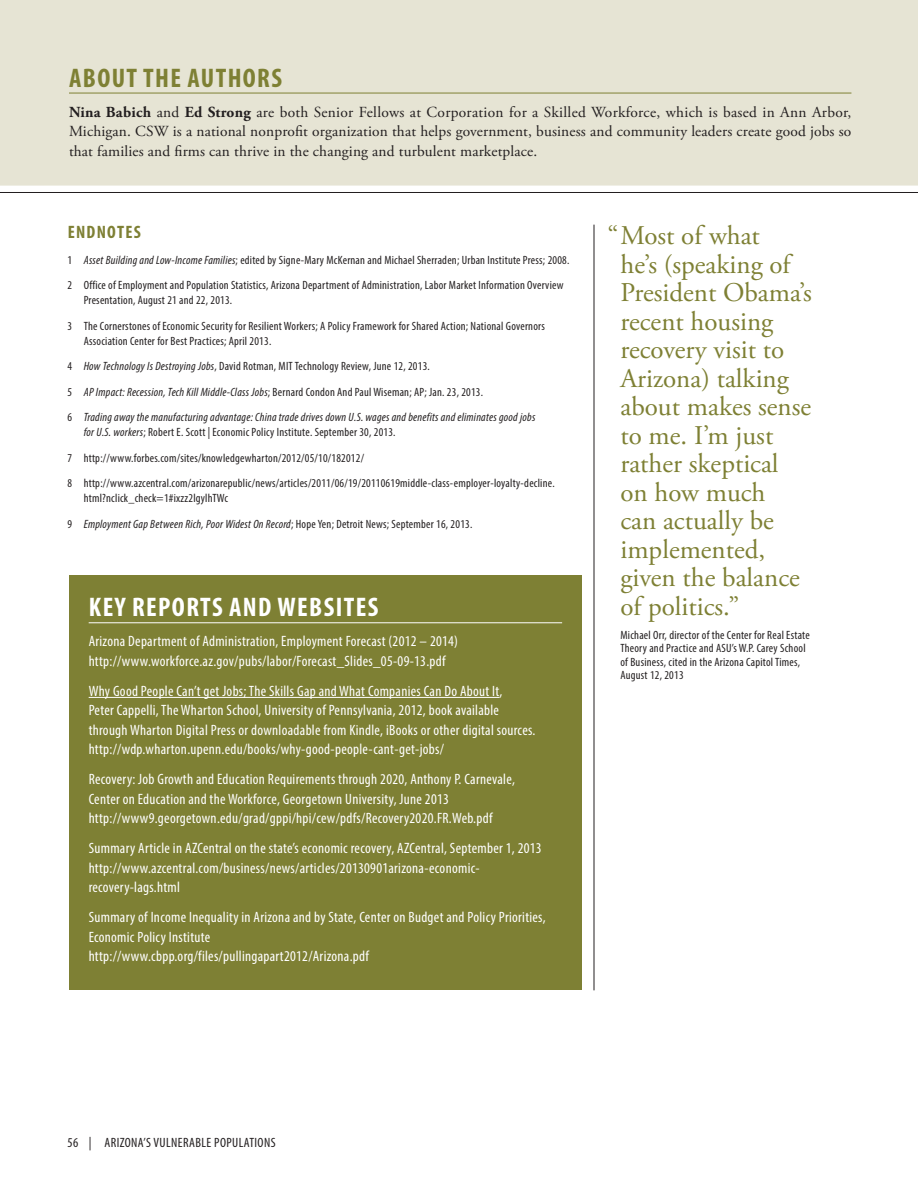
<style>
.page{position:relative;width:918px;height:1188px;background:#fff}
.page>*{position:absolute;margin:0;border:0;box-sizing:border-box;transform-origin:0 0}
.Callout_Quote{font:27px/28.5px "Adobe Garamond Pro";color:#7e8034}
.A_Head{font:700 condensed 27px "Myriad Pro";letter-spacing:.05em;color:#fff}
.A_Head-2{font:700 condensed 27px "Myriad Pro";letter-spacing:.05em;color:#7e8034}
.B_Head{font:700 condensed 18px "Myriad Pro";letter-spacing:.07em;color:#7e8034}
.RTF{font:15.3px/19.5px "Adobe Garamond Pro";letter-spacing:.01em;color:#231f20;text-align:justify}
.Sidebar_RTF{font:condensed 15px/19.5px "Myriad Pro";letter-spacing:.02em;color:#fff}
.t1{font:condensed 13.5px "Myriad Pro";letter-spacing:.03em;color:#231f20}
.EndNote{font:condensed 12px/15px "Myriad Pro";letter-spacing:.02em;color:#231f20}
.EndNote-2{font:italic condensed 12px/15px "Myriad Pro";letter-spacing:.02em;color:#231f20}
.Attribution{font:condensed 12px/13.5px "Myriad Pro";letter-spacing:.02em;color:#231f20}
.s1{font-weight:700}
.s2{font-style:italic}
.s3{font-style:normal}
</style>
<div class="page">
<div style="left:0;top:0;width:918px;height:186px;background:#e6e4d4"></div>
<hr style="left:69px;top:93px;width:782px;height:1px;background:#7e8034">
<hr style="left:0;top:192px;width:918px;height:1px;background:#231f20">
<div style="left:69px;top:576px;width:513px;height:414px;background:#7e8034"></div>
<hr style="left:89px;top:622px;width:473px;height:1px;background:#fff">
<hr style="left:89px;top:697px;width:411px;height:1px;background:#fff">
<hr style="left:594px;top:225px;width:1px;height:765px;background:#231f20">
<p class="A_Head-2" style="left:69px;top:61px;width:214px">ABOUT THE AUTHORS</p>
<p class="RTF" style="left:69px;top:103px;width:784px"><span class="s1">Nina Babich</span> and <span class="s1">Ed Strong</span> are both Senior Fellows at Corporation for a Skilled Workforce, which is based in Ann Arbor, Michigan. CSW is a national nonprofit organization that helps government, business and community leaders create good jobs so that families and firms can thrive in the changing and turbulent marketplace.</p>
<p class="B_Head" style="left:68px;top:221px;width:75px">ENDNOTES</p>
<p class="EndNote" style="left:68px;top:252px;width:503px">1 <span class="s2">Asset Building and Low-Income Families</span>; edited by Signe-Mary McKernan and Michael Sherraden; Urban Institute Press; 2008.</p>
<p class="EndNote" style="left:84px;top:278px;width:481px;text-indent:-16px">2 Office of Employment and Population Statistics, Arizona Department of Administration, Labor Market Information Overview<br>Presentation, August 21 and 22, 2013.</p>
<p class="EndNote" style="left:84px;top:318px;width:463px;text-indent:-16px">3 The Cornerstones of Economic Security for Resilient Workers; A Policy Framework for Shared Action; National Governors<br>Association Center for Best Practices; April 2013.</p>
<p class="EndNote" style="left:68px;top:359px;width:364px">4 <span class="s2">How Technology Is Destroying Jobs</span>, David Rotman, MIT Technology Review, June 12, 2013.</p>
<p class="EndNote" style="left:68px;top:384px;width:417px">5 <span class="s2">AP Impact: Recession, Tech Kill Middle-Class Jobs</span>; Bernard Condon And Paul Wiseman; AP; Jan. 23, 2013.</p>
<p class="EndNote-2" style="left:84px;top:410px;width:453px;text-indent:-16px"><span class="s3">6</span> Trading away the manufacturing advantage: China trade drives down U.S. wages and benefits and eliminates good jobs for U.S. workers<span class="s3">; Robert E. Scott | Economic Policy Institute. September 30, 2013.</span></p>
<p class="EndNote" style="left:68px;top:450px;width:298px">7 http://www.forbes.com/sites/knowledgewharton/2012/05/10/182012/</p>
<p class="EndNote" style="left:84px;top:476px;width:472px;text-indent:-16px">8 http://www.azcentral.com/arizonarepublic/news/articles/2011/06/19/20110619middle-class-employer-loyalty-decline. html?nclick_check=1#ixzz2lgylhTWc</p>
<p class="EndNote-2" style="left:68px;top:516px;width:406px"><span class="s3">9</span> Employment Gap Between Rich, Poor Widest On Record<span class="s3">; Hope Yen; Detroit News; September 16, 2013.</span></p>
<p class="A_Head" style="left:89px;top:591px;width:291px">KEY REPORTS AND WEBSITES</p>
<p class="Sidebar_RTF" style="left:89px;top:632px;width:371px">Arizona Department of Administration, Employment Forecast (2012 – 2014) http://www.workforce.az.gov/pubs/labor/Forecast_Slides_05-09-13.pdf</p>
<p class="Sidebar_RTF" style="left:89px;top:681px;width:448px">Why Good People Can’t get Jobs; The Skills Gap and What Companies Can Do About It,<br>Peter Cappelli, The Wharton School, University of Pennsylvania, 2012, book available through Wharton Digital Press or downloadable from Kindle, iBooks or other digital sources. http://wdp.wharton.upenn.edu/books/why-good-people-cant-get-jobs/</p>
<p class="Sidebar_RTF" style="left:89px;top:770px;width:428px">Recovery: Job Growth and Education Requirements through 2020, Anthony P. Carnevale,<br>Center on Education and the Workforce, Georgetown University, June 2013 http://www9.georgetown.edu/grad/gppi/hpi/cew/pdfs/Recovery2020.FR.Web.pdf</p>
<p class="Sidebar_RTF" style="left:89px;top:839px;width:455px">Summary Article in AZCentral on the state’s economic recovery, AZCentral, September 1, 2013 http://www.azcentral.com/business/news/articles/20130901arizona-economic&shy;recovery-lags.html</p>
<p class="Sidebar_RTF" style="left:89px;top:908px;width:458px">Summary of Income Inequality in Arizona and by State, Center on Budget and Policy Priorities,<br>Economic Policy Institute<br>http://www.cbpp.org/files/pullingapart2012/Arizona.pdf</p>
<p class="Callout_Quote" style="left:620px;top:222px;width:193px;text-indent:-13px">“Most of what<br>he’s (speaking of<br>President Obama’s recent housing recovery visit to<br>Arizona) talking about makes sense to me. I’m just rather skeptical on how much<br>can actually be implemented, given the balance of politics.”</p>
<p class="Attribution" style="left:620px;top:628px;width:191px">Michael Orr, director of the Center for Real Estate Theory and Practice and ASU’s W.P. Carey School of Business, cited in the Arizona Capitol Times, August 12, 2013</p>
<p class="t1" style="left:68px;top:1135px;width:210px">56 | ARIZONA’S VULNERABLE POPULATIONS</p>
</div>
